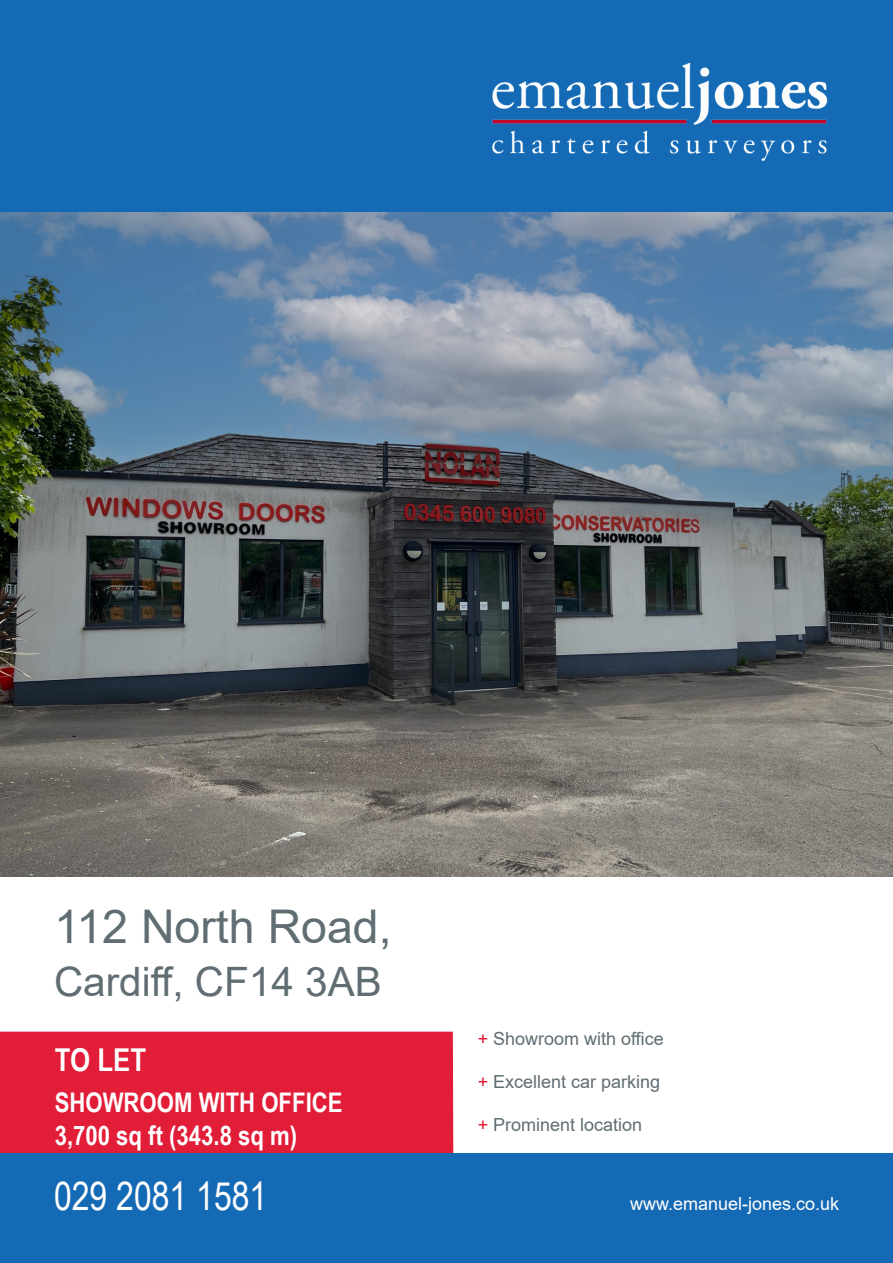
<style>
.page{position:relative;width:893px;height:1263px;background:#fff}
.page>*{position:absolute;margin:0;border:0;box-sizing:border-box;transform-origin:0 0}
.t1{font:46.5px "Arial";color:#606d73}
.t2{font:40.5px "Arial";color:#606d73}
.t3{font:39px "Arial Narrow";color:#fff}
.t4{font:700 31.5px "Arial Narrow";color:#fff}
.t5{font:700 27px "Arial Narrow";color:#fff}
.t6{font:18px "Arial";color:#606d73}
.t7{font:18px "Arial";color:#fff}
.s1{color:#e21d38}
</style>
<div class="page">
<div style="left:0;top:0;width:893px;height:213px;background:#156ab5"></div>
<img style="left:492px;top:62px;width:336px;height:99px">
<div style="left:0;top:0;width:893px;height:213px;border:1px solid #156ab5"></div>
<div style="left:0;top:1032px;width:453px;height:122px;background:#e21d38"></div>
<div style="left:0;top:1154px;width:893px;height:109px;background:#156ab5"></div>
<img style="left:0;top:213px;width:893px;height:664px">
<p class="t1" style="left:54px;top:895px;width:339px">112 North Road,</p>
<p class="t2" style="left:54px;top:954px;width:329px">Cardiff, CF14 3AB</p>
<p class="t4" style="left:55px;top:1036px;width:93px">TO LET</p>
<p class="t5" style="left:55px;top:1082px;width:289px">SHOWROOM WITH OFFICE</p>
<p class="t5" style="left:55px;top:1115px;width:244px">3,700 sq ft (343.8 sq m)</p>
<p class="t3" style="left:54px;top:1168px;width:215px">029 2081 1581</p>
<p class="t6" style="left:478px;top:1026px;width:188px"><span class="s1">+</span> Showroom with office</p>
<p class="t6" style="left:478px;top:1069px;width:184px"><span class="s1">+</span> Excellent car parking</p>
<p class="t6" style="left:478px;top:1112px;width:166px"><span class="s1">+</span> Prominent location</p>
<p class="t7" style="left:630px;top:1191px;width:211px">www.emanuel-jones.co.uk</p>
</div>
